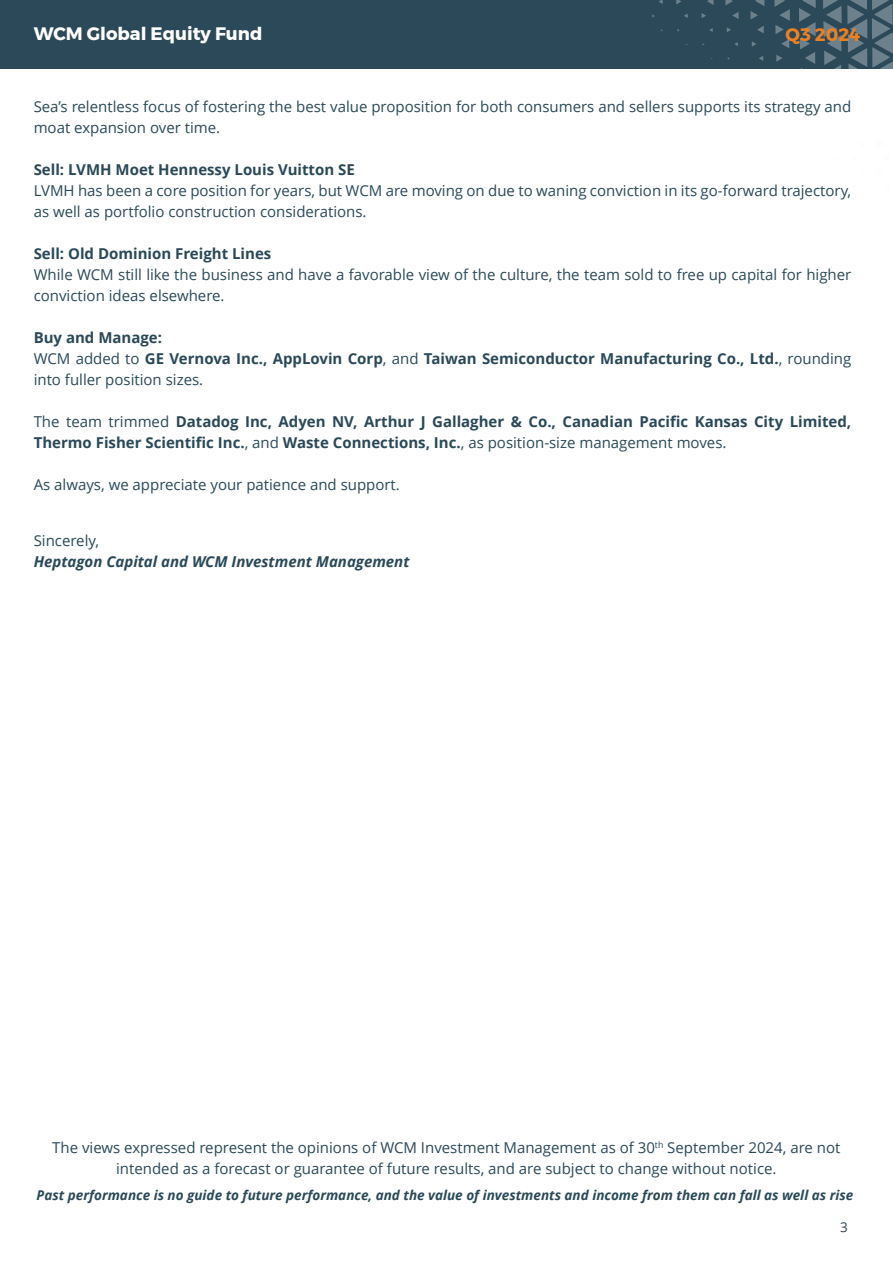
<style>
.page{position:relative;width:893px;height:1263px;background:#fff}
.page>*{position:absolute;margin:0;border:0;box-sizing:border-box;transform-origin:0 0}
.t1{font:700 18px "Montserrat";color:#fff}
.t2{font:700 18px "Montserrat";color:#eb8023}
.t3{font:15px/21px "Open Sans";color:#2a4958}
.t4{font:700 15px/21px "Open Sans";color:#2a4958}
.t5{font:italic 700 15px "Open Sans";color:#2a4958}
.t6{font:italic 700 13.5px "Open Sans";color:#2a4958}
.t7{font:13.5px "Open Sans";color:#2a4958}
.s1{font-weight:400}
</style>
<div class="page">
<div style="left:0;top:0;width:893px;height:69px;background:#2c4959"></div>
<svg style="left:684px;top:14px;width:4px;height:4px"></svg>
<svg style="left:701px;top:13px;width:5px;height:5px"></svg>
<svg style="left:659px;top:0;width:4px;height:4px"></svg>
<svg style="left:676px;top:0;width:5px;height:5px"></svg>
<svg style="left:707px;top:0;width:7px;height:5px"></svg>
<svg style="left:727px;top:27px;width:4px;height:5px"></svg>
<svg style="left:725px;top:0;width:8px;height:5px"></svg>
<svg style="left:732px;top:12px;width:7px;height:7px"></svg>
<svg style="left:752px;top:41px;width:4px;height:6px"></svg>
<svg style="left:759px;top:56px;width:4px;height:5px"></svg>
<svg style="left:757px;top:26px;width:7px;height:7px"></svg>
<svg style="left:776px;top:55px;width:6px;height:7px"></svg>
<svg style="left:750px;top:0;width:14px;height:19px"></svg>
<svg style="left:774px;top:0;width:16px;height:48px"></svg>
<svg style="left:799px;top:0;width:17px;height:69px"></svg>
<svg style="left:823px;top:0;width:70px;height:69px"></svg>
<p class="t1" style="left:34px;top:20px;width:230px">WCM Global Equity Fund</p>
<p class="t2" style="left:785px;top:20px;width:76px">Q3 2024</p>
<p class="t3" style="left:34px;top:95px;width:819px">Sea’s relentless focus of fostering the best value proposition for both consumers and sellers supports its strategy and moat expansion over time.</p>
<p class="t4" style="left:34px;top:158px;width:323px">Sell: LVMH Moet Hennessy Louis Vuitton SE</p>
<p class="t3" style="left:34px;top:179px;width:819px">LVMH has been a core position for years, but WCM are moving on due to waning conviction in its go-forward trajectory, as well as portfolio construction considerations.</p>
<p class="t4" style="left:34px;top:242px;width:239px">Sell: Old Dominion Freight Lines</p>
<p class="t3" style="left:34px;top:263px;width:819px">While WCM still like the business and have a favorable view of the culture, the team sold to free up capital for higher conviction ideas elsewhere.</p>
<p class="t4" style="left:34px;top:326px;width:130px">Buy and Manage:</p>
<p class="t4" style="left:34px;top:347px;width:819px"><span class="s1">WCM added to</span> GE Vernova Inc., AppLovin Corp<span class="s1">, and</span> Taiwan Semiconductor Manufacturing Co., Ltd.<span class="s1">, rounding into fuller position sizes.</span></p>
<p class="t4" style="left:34px;top:410px;width:819px"><span class="s1">The team trimmed</span> Datadog Inc, Adyen NV, Arthur J Gallagher &amp; Co., Canadian Pacific Kansas City Limited,<br>Thermo Fisher Scientific Inc.<span class="s1">, and</span> Waste Connections, Inc.<span class="s1">, as position-size management moves.</span></p>
<p class="t3" style="left:34px;top:473px;width:368px">As always, we appreciate your patience and support.</p>
<p class="t3" style="left:34px;top:530px;width:67px">Sincerely,</p>
<p class="t5" style="left:34px;top:551px;width:377px">Heptagon Capital and WCM Investment Management</p>
<p class="t3" style="left:52px;top:1137px;width:790px;text-align:center">The views expressed represent the opinions of WCM Investment Management as of 30<sup>th</sup> September 2024, are not intended as a forecast or guarantee of future results, and are subject to change without notice.</p>
<p class="t6" style="left:37px;top:1186px;width:818px">Past performance is no guide to future performance, and the value of investments and income from them can fall as well as rise</p>
<p class="t7" style="left:840px;top:1217px;width:9px">3</p>
</div>
